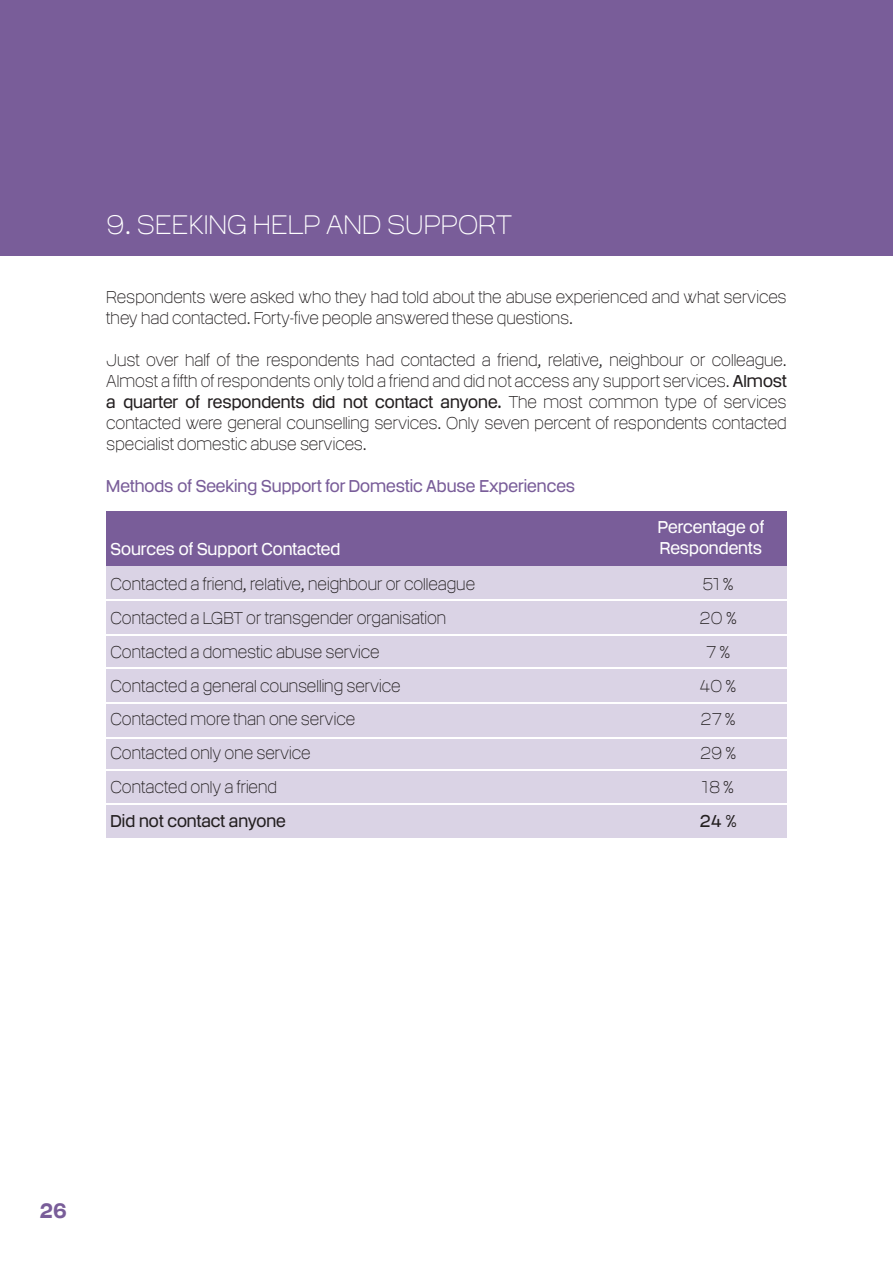
<style>
.page{position:relative;width:893px;height:1263px;background:#fff}
.page>*{position:absolute;margin:0;border:0;box-sizing:border-box;transform-origin:0 0}
.t1{font:100 27px "Colin Samuels";color:#fff;scale:.85 1}
.t2{font:21px "Colin Samuels";color:#795d99;scale:.8 1}
.t3{font:100 17.25px/21px "Colin Samuels";color:#231f20;scale:.8 1}
.t4{font:300 17.25px "Colin Samuels";color:#795d99;scale:.8 1}
.t5{font:300 17.25px "Colin Samuels";color:#fff;scale:.8 1}
.t6{font:300 17.25px "Colin Samuels";color:#231f20;scale:.8 1}
.s1{font-weight:300}
</style>
<div class="page">
<div style="left:0;top:0;width:893px;height:255px;background:#795d99"></div>
<div style="left:106px;top:511px;width:681px;height:328px;background:#dad3e5"></div>
<div style="left:106px;top:511px;width:681px;height:55px;background:#795d99"></div>
<hr style="left:106px;top:599px;width:681px;height:2px;background:#fff">
<hr style="left:106px;top:635px;width:681px;height:1px;background:#fff">
<hr style="left:106px;top:667px;width:681px;height:1px;background:#fff">
<hr style="left:106px;top:702px;width:681px;height:1px;background:#fff">
<hr style="left:106px;top:737px;width:681px;height:1px;background:#fff">
<hr style="left:106px;top:769px;width:681px;height:1px;background:#fff">
<hr style="left:106px;top:803px;width:681px;height:1px;background:#fff">
<h1 class="t1" style="left:106px;top:210px;width:76px">9. Seeking</h1>
<h1 class="t1" style="left:253px;top:210px;width:41px">Help</h1>
<h1 class="t1" style="left:326px;top:210px;width:23px">and</h1>
<h1 class="t1" style="left:387px;top:210px;width:43px">Suppo</h1>
<h1 class="t1" style="left:478px;top:210px;width:31px">rt</h1>
<p class="t3" style="left:106px;top:286px;width:852px">Respondents were asked who they had told about the abuse experienced and what services they had contacted. Forty-five people answered these questions.</p>
<p class="t3" style="left:106px;top:349px;width:852px;text-align:justify">Just over half of the respondents had contacted a friend, relative, neighbour or colleague.<br>Almost a fifth of respondents only told a friend and did not access any support services. <span class="s1">Almost a quarter of respondents did not contact anyone.</span> The most common type of services contacted were general counselling services. Only seven percent of respondents contacted specialist domestic abuse services.</p>
<p class="t4" style="left:106px;top:477px;width:588px">Methods of Seeking Support for Domestic Abuse Experiences</p>
<p class="t5" style="left:658px;top:518px;width:134px">Percentage of</p>
<p class="t5" style="left:111px;top:540px;width:289px">Sources of Support Contacted</p>
<p class="t5" style="left:660px;top:539px;width:129px">Respondents</p>
<p class="t3" style="left:111px;top:574px;width:457px">Contacted a friend, relative, neighbour or colleague</p>
<p class="t3" style="left:703px;top:574px;width:40px">51 %</p>
<p class="t3" style="left:111px;top:608px;width:421px">Contacted a LGBT or transgender organisation</p>
<p class="t3" style="left:699px;top:608px;width:48px">20 %</p>
<p class="t3" style="left:111px;top:641px;width:338px">Contacted a domestic abuse service</p>
<p class="t3" style="left:706px;top:641px;width:31px">7 %</p>
<p class="t3" style="left:111px;top:675px;width:364px">Contacted a general counselling service</p>
<p class="t3" style="left:700px;top:675px;width:47px">40 %</p>
<p class="t3" style="left:111px;top:709px;width:307px">Contacted more than one service</p>
<p class="t3" style="left:701px;top:709px;width:45px">27 %</p>
<p class="t3" style="left:111px;top:743px;width:252px">Contacted only one service</p>
<p class="t3" style="left:700px;top:743px;width:46px">29 %</p>
<p class="t3" style="left:111px;top:776px;width:209px">Contacted only a friend</p>
<p class="t3" style="left:702px;top:776px;width:41px">18 %</p>
<p class="t6" style="left:111px;top:811px;width:221px">Did not contact anyone</p>
<p class="t6" style="left:699px;top:811px;width:48px">24 %</p>
<p class="t2" style="left:39px;top:1199px;width:36px">26</p>
</div>
